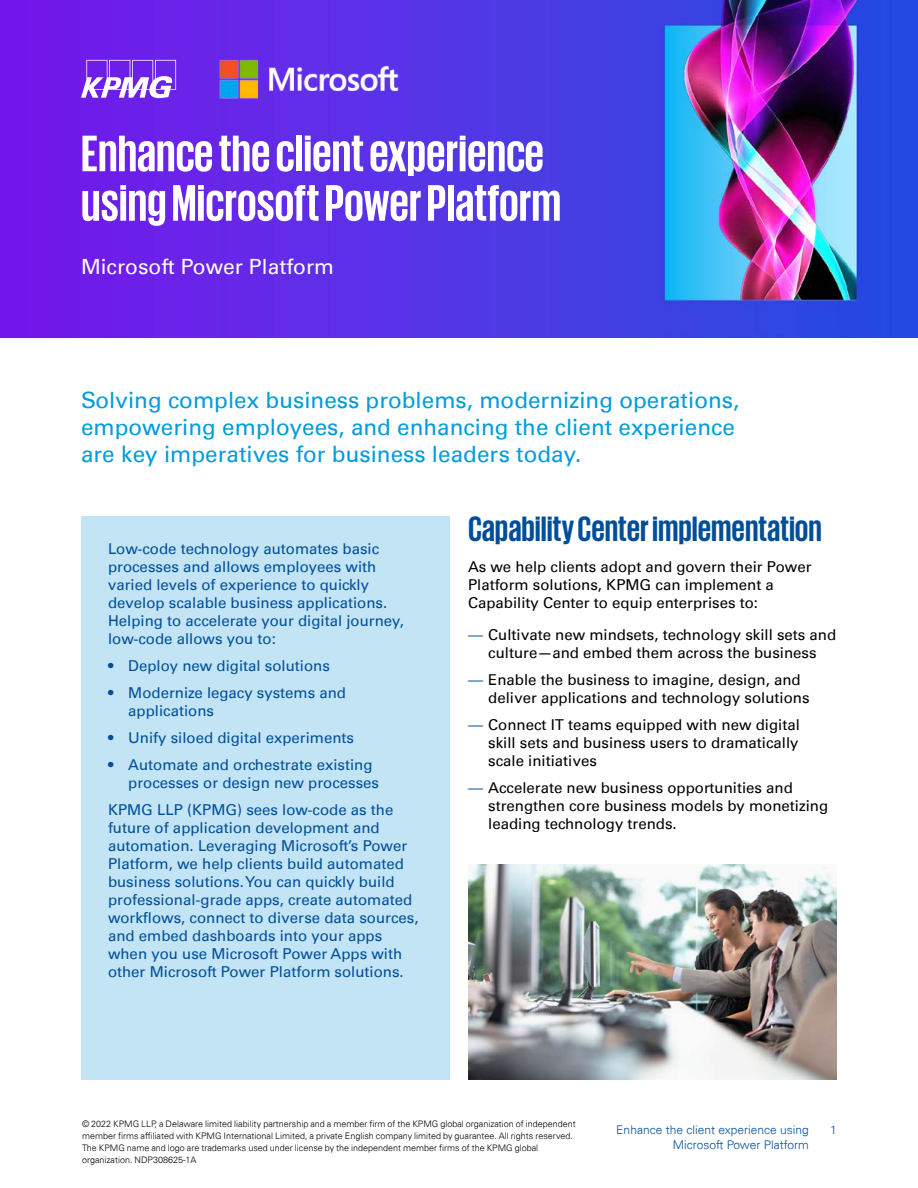
<style>
.page{position:relative;width:918px;height:1188px;background:#fff}
.page>*{position:absolute;margin:0;border:0;box-sizing:border-box;transform-origin:0 0}
.t1{font:700 52.5px/49.5px "KPMG";color:#fff}
.t2{font:700 36px "KPMG";color:#004e98}
.t3{font:22.5px/27px "Univers 55 Roman";color:#009cdc}
.t4{font:21px "Univers 55 Roman";color:#fff}
.t5{font:15px/18px "Univers 55 Roman";color:#004e98}
.t6{font:15px/18px "Univers 55 Roman";color:#000}
.t7{font:300 12px "Univers 45";color:#004e98}
.t8{font:300 9px/12px "Univers 45";color:#000}
.s1{font-family:"Univers 45";font-weight:300;color:#004e98}
</style>
<div class="page">
<img style="left:0;top:0;width:918px;height:338px">
<svg style="left:81px;top:60px;width:95px;height:38px"></svg>
<img style="left:182px;top:22px;width:253px;height:114px">
<div style="left:81px;top:516px;width:369px;height:564px;background:#c2e4f5"></div>
<img style="left:468px;top:865px;width:369px;height:215px">
<h1 class="t1" style="left:81px;top:127px;width:482px">Enhance the client experience using Microsoft Power Platform</h1>
<h3 class="t4" style="left:81px;top:254px;width:255px">Microsoft Power Platform</h3>
<h3 class="t3" style="left:81px;top:387px;width:660px">Solving complex business problems, modernizing operations, empowering employees, and enhancing the client experience are key imperatives for business leaders today.</h3>
<p class="t5" style="left:108px;top:540px;width:297px">Low-code technology automates basic processes and allows employees with varied levels of experience to quickly develop scalable business applications.<br>Helping to accelerate your digital journey, low-code allows you to:</p>
<p class="t5" style="left:108px;top:657px;width:223px">• Deploy new digital solutions</p>
<p class="t5" style="left:128px;top:684px;width:219px;text-indent:-20px">• Modernize legacy systems and applications</p>
<p class="t5" style="left:108px;top:729px;width:248px">• Unify siloed digital experiments</p>
<p class="t5" style="left:128px;top:756px;width:252px;text-indent:-20px">• Automate and orchestrate existing processes or design new processes</p>
<p class="t5" style="left:108px;top:801px;width:312px">KPMG LLP (KPMG) sees low-code as the future of application development and automation. Leveraging Microsoft’s Power Platform, we help clients build automated business solutions. You can quickly build professional-grade apps, create automated workflows, connect to diverse data sources, and embed dashboards into your apps when you use Microsoft Power Apps with other Microsoft Power Platform solutions.</p>
<h2 class="t2" style="left:468px;top:511px;width:355px">Capability Center implementation</h2>
<p class="t6" style="left:468px;top:558px;width:345px">As we help clients adopt and govern their Power<br>Platform solutions, KPMG can implement a<br>Capability Center to equip enterprises to:</p>
<p class="t6" style="left:468px;top:626px;width:370px;text-align:center"><span class="s1">—</span> Cultivate new mindsets, technology skill sets and culture—and embed them across the business</p>
<p class="t6" style="left:488px;top:671px;width:323px;text-indent:-20px"><span class="s1">—</span> Enable the business to imagine, design, and deliver applications and technology solutions</p>
<p class="t6" style="left:488px;top:716px;width:313px;text-align:justify;text-indent:-20px"><span class="s1">—</span> Connect IT teams equipped with new digital skill sets and business users to dramatically scale initiatives</p>
<p class="t6" style="left:488px;top:779px;width:342px;text-indent:-20px"><span class="s1">—</span> Accelerate new business opportunities and strengthen core business models by monetizing leading technology trends.</p>
<p class="t8" style="left:82px;top:1118px;width:495px">© 2022 KPMG LLP, a Delaware limited liability partnership and a member firm of the KPMG global organization of independent member firms affiliated with KPMG International Limited, a private English company limited by guarantee. All rights reserved.<br>The KPMG name and logo are trademarks used under license by the independent member firms of the KPMG global organization. NDP308625-1A</p>
<p class="t7" style="left:616px;top:1122px;width:194px">Enhance the client experience using</p>
<p class="t7" style="left:830px;top:1122px;width:8px">1</p>
<p class="t7" style="left:673px;top:1137px;width:138px">Microsoft Power Platform</p>
</div>
